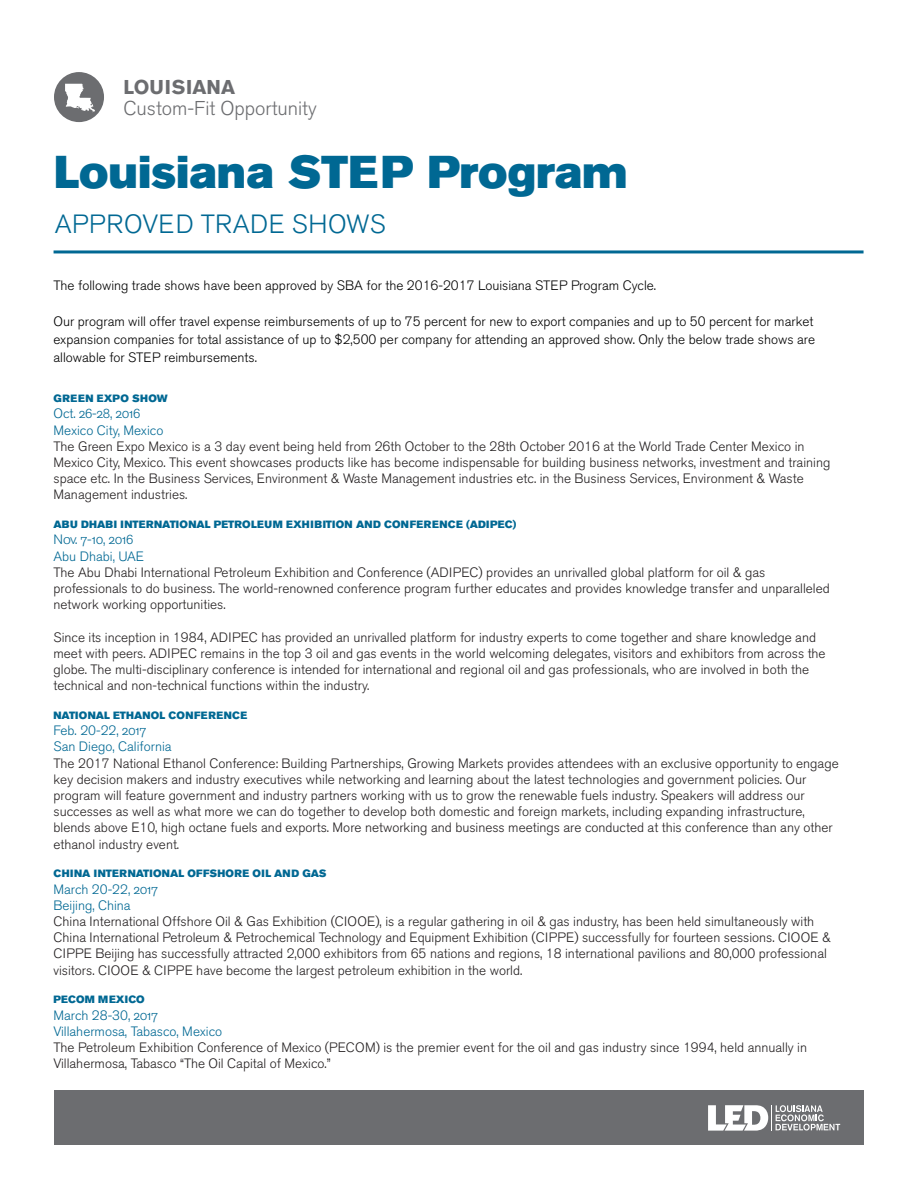
<style>
.page{position:relative;width:918px;height:1188px;background:#fff}
.page>*{position:absolute;margin:0;border:0;box-sizing:border-box;transform-origin:0 0}
.t1{font:45.6px "Akzidenz Grotesk BE Super";color:#006893}
.t2{font:300 26.25px "Akzidenz Grotesk BE";letter-spacing:.03em;color:#006893}
.t3{font:300 19.8px "Akzidenz Grotesk BE";color:#6c6d70}
.t4{font:700 19.8px "Akzidenz Grotesk BE";color:#6c6d70}
.t5{font:300 13.5px/16.2px "Akzidenz Grotesk BE";color:#231f20}
.t6{font:300 13.5px/18px "Akzidenz Grotesk BE";color:#000}
.t7{font:300 13.5px "Akzidenz Grotesk BE";color:#006893}
.t8{font:10.5px "Akzidenz Grotesk BE Super";letter-spacing:.03em;color:#006893}
.t9{font:10.5px "Akzidenz Grotesk BE Super";letter-spacing:.025em;color:#006893}
</style>
<div class="page">
<svg style="left:54px;top:72px;width:50px;height:50px"></svg>
<div style="left:54px;top:1090px;width:810px;height:55px;background:#6c6d70"></div>
<svg style="left:708px;top:1105px;width:132px;height:26px"></svg>
<hr style="left:54px;top:250px;width:810px;height:3px;background:#006893">
<p class="t4" style="left:123px;top:76px;width:113px">LOUISIANA</p>
<p class="t3" style="left:123px;top:97px;width:195px">Custom-Fit Opportunity</p>
<p class="t1" style="left:54px;top:146px;width:575px">Louisiana STEP Program</p>
<p class="t2" style="left:55px;top:209px;width:332px">APPROVED TRADE SHOWS</p>
<p class="t6" style="left:54px;top:277px;width:604px">The following trade shows have been approved by SBA for the 2016-2017 Louisiana STEP Program Cycle.</p>
<p class="t6" style="left:54px;top:313px;width:763px">Our program will offer travel expense reimbursements of up to 75 percent for new to export companies and up to 50 percent for market expansion companies for total assistance of up to $2,500 per company for attending an approved show. Only the below trade shows are allowable for STEP reimbursements.</p>
<p class="t8" style="left:54px;top:393px;width:116px">GREEN EXPO SHOW</p>
<p class="t7" style="left:54px;top:406px;width:88px">Oct. 26-28, 2016</p>
<p class="t7" style="left:54px;top:422px;width:111px">Mexico City, Mexico</p>
<p class="t5" style="left:54px;top:438px;width:778px">The Green Expo Mexico is a 3 day event being held from 26th October to the 28th October 2016 at the World Trade Center Mexico in Mexico City, Mexico. This event showcases products like has become indispensable for building business networks, investment and training space etc. In the Business Services, Environment &amp; Waste Management industries etc. in the Business Services, Environment &amp; Waste Management industries.</p>
<p class="t8" style="left:54px;top:519px;width:464px">ABU DHABI INTERNATIONAL PETROLEUM EXHIBITION AND CONFERENCE (ADIPEC)</p>
<p class="t7" style="left:54px;top:532px;width:81px">Nov. 7-10, 2016</p>
<p class="t7" style="left:54px;top:548px;width:92px">Abu Dhabi, UAE</p>
<p class="t5" style="left:54px;top:564px;width:778px">The Abu Dhabi International Petroleum Exhibition and Conference (ADIPEC) provides an unrivalled global platform for oil &amp; gas professionals to do business. The world-renowned conference program further educates and provides knowledge transfer and unparalleled network working opportunities.</p>
<p class="t5" style="left:54px;top:629px;width:774px">Since its inception in 1984, ADIPEC has provided an unrivalled platform for industry experts to come together and share knowledge and meet with peers. ADIPEC remains in the top 3 oil and gas events in the world welcoming delegates, visitors and exhibitors from across the globe. The multi-disciplinary conference is intended for international and regional oil and gas professionals, who are involved in both the technical and non-technical functions within the industry.</p>
<p class="t9" style="left:54px;top:709px;width:195px">NATIONAL ETHANOL CONFERENCE</p>
<p class="t7" style="left:54px;top:723px;width:94px">Feb. 20-22, 2017</p>
<p class="t7" style="left:54px;top:739px;width:120px">San Diego, California</p>
<p class="t5" style="left:54px;top:755px;width:787px">The 2017 National Ethanol Conference: Building Partnerships, Growing Markets provides attendees with an exclusive opportunity to engage key decision makers and industry executives while networking and learning about the latest technologies and government policies. Our program will feature government and industry partners working with us to grow the renewable fuels industry. Speakers will address our successes as well as what more we can do together to develop both domestic and foreign markets, including expanding infrastructure, blends above E10, high octane fuels and exports. More networking and business meetings are conducted at this conference than any other ethanol industry event.</p>
<p class="t9" style="left:54px;top:868px;width:274px">CHINA INTERNATIONAL OFFSHORE OIL AND GAS</p>
<p class="t7" style="left:54px;top:881px;width:106px">March 20-22, 2017</p>
<p class="t7" style="left:54px;top:898px;width:79px">Beijing, China</p>
<p class="t5" style="left:54px;top:914px;width:779px">China International Offshore Oil &amp; Gas Exhibition (CIOOE), is a regular gathering in oil &amp; gas industry, has been held simultaneously with China International Petroleum &amp; Petrochemical Technology and Equipment Exhibition (CIPPE) successfully for fourteen sessions. CIOOE &amp; CIPPE Beijing has successfully attracted 2,000 exhibitors from 65 nations and regions, 18 international pavilions and 80,000 professional visitors. CIOOE &amp; CIPPE have become the largest petroleum exhibition in the world.</p>
<p class="t9" style="left:54px;top:994px;width:93px">PECOM MEXICO</p>
<p class="t7" style="left:54px;top:1007px;width:106px">March 28-30, 2017</p>
<p class="t7" style="left:54px;top:1024px;width:170px">Villahermosa, Tabasco, Mexico</p>
<p class="t5" style="left:54px;top:1040px;width:755px">The Petroleum Exhibition Conference of Mexico (PECOM) is the premier event for the oil and gas industry since 1994, held annually in<br>Villahermosa, Tabasco “The Oil Capital of Mexico.”</p>
</div>
